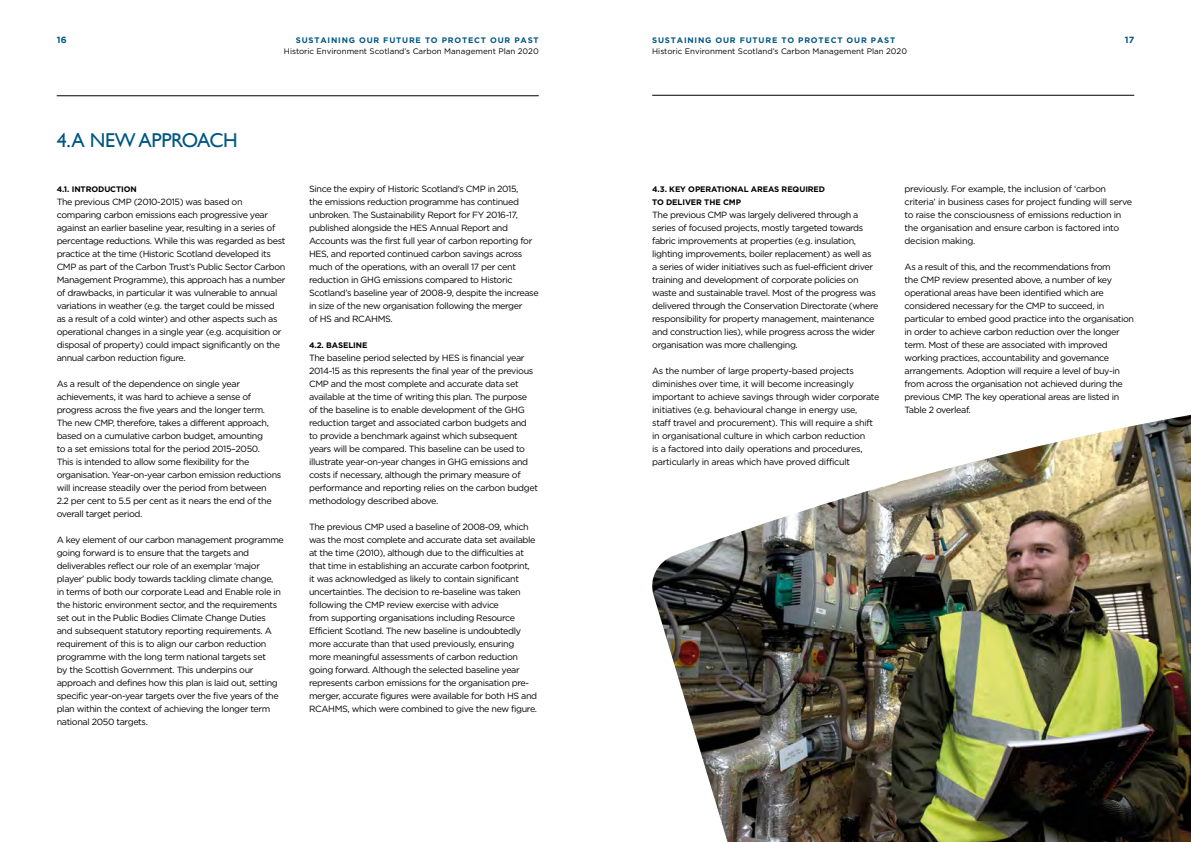
<style>
.page{position:relative;width:1191px;height:842px;background:#fff}
.page>*{position:absolute;margin:0;border:0;box-sizing:border-box;transform-origin:0 0}
.t1{font:20px "Gill Sans";letter-spacing:-.015em;color:#005685}
.t2{font:9px/13px "Gotham HTF";letter-spacing:-.04em;color:#000}
.t3{font:700 9px "Gotham HTF";color:#005685}
.t4{font:8px "Gotham HTF";color:#000}
.t5{font:700 8px/13px "Gotham HTF";letter-spacing:-.01em;color:#000}
.t6{font:700 8px "Gotham HTF";letter-spacing:.1em;color:#005685}
</style>
<div class="page">
<hr style="left:57px;top:96px;width:482px;height:1px;background:#000">
<hr style="left:652px;top:95px;width:482px;height:1px;background:#000">
<img style="left:652px;top:415px;width:539px;height:427px">
<p class="t6" style="left:296px;top:35px;width:244px">SUSTAINING OUR FUTURE TO PROTECT OUR PAST</p>
<p class="t4" style="left:284px;top:47px;width:256px">Historic Environment Scotland’s Carbon Management Plan 2020</p>
<p class="t6" style="left:652px;top:35px;width:244px">SUSTAINING OUR FUTURE TO PROTECT OUR PAST</p>
<p class="t4" style="left:652px;top:47px;width:256px">Historic Environment Scotland’s Carbon Management Plan 2020</p>
<p class="t3" style="left:57px;top:35px;width:11px">16</p>
<p class="t3" style="left:1124px;top:35px;width:11px">17</p>
<h1 class="t1" style="left:57px;top:129px;width:183px">4.A NEW APPROACH</h1>
<p class="t5" style="left:57px;top:182px;width:82px">4.1. INTRODUCTION</p>
<p class="t2" style="left:57px;top:195px;width:230px">The previous CMP (2010-2015) was based on comparing carbon emissions each progressive year against an earlier baseline year, resulting in a series of percentage reductions. While this was regarded as best practice at the time (Historic Scotland developed its CMP as part of the Carbon Trust’s Public Sector Carbon Management Programme), this approach has a number of drawbacks, in particular it was vulnerable to annual variations in weather (e.g. the target could be missed as a result of a cold winter) and other aspects such as operational changes in a single year (e.g. acquisition or disposal of property) could impact significantly on the annual carbon reduction figure.</p>
<p class="t2" style="left:57px;top:377px;width:226px">As a result of the dependence on single year achievements, it was hard to achieve a sense of progress across the five years and the longer term.<br>The new CMP, therefore, takes a different approach, based on a cumulative carbon budget, amounting<br>to a set emissions total for the period 2015–2050.<br>This is intended to allow some flexibility for the organisation. Year-on-year carbon emission reductions will increase steadily over the period from between<br>2.2 per cent to 5.5 per cent as it nears the end of the overall target period.</p>
<p class="t2" style="left:57px;top:533px;width:229px">A key element of our carbon management programme going forward is to ensure that the targets and deliverables reflect our role of an exemplar ‘major player’ public body towards tackling climate change,<br>in terms of both our corporate Lead and Enable role in the historic environment sector, and the requirements set out in the Public Bodies Climate Change Duties and subsequent statutory reporting requirements. A requirement of this is to align our carbon reduction programme with the long term national targets set<br>by the Scottish Government. This underpins our approach and defines how this plan is laid out, setting specific year-on-year targets over the five years of the plan within the context of achieving the longer term national 2050 targets.</p>
<p class="t2" style="left:309px;top:182px;width:231px">Since the expiry of Historic Scotland’s CMP in 2015,<br>the emissions reduction programme has continued unbroken. The Sustainability Report for FY 2016-17, published alongside the HES Annual Report and Accounts was the first full year of carbon reporting for HES, and reported continued carbon savings across much of the operations, with an overall 17 per cent reduction in GHG emissions compared to Historic Scotland’s baseline year of 2008-9, despite the increase in size of the new organisation following the merger<br>of HS and RCAHMS.</p>
<p class="t5" style="left:309px;top:338px;width:60px">4.2. BASELINE</p>
<p class="t2" style="left:309px;top:351px;width:230px">The baseline period selected by HES is financial year 2014-15 as this represents the final year of the previous CMP and the most complete and accurate data set available at the time of writing this plan. The purpose of the baseline is to enable development of the GHG reduction target and associated carbon budgets and to provide a benchmark against which subsequent years will be compared. This baseline can be used to illustrate year-on-year changes in GHG emissions and costs if necessary, although the primary measure of performance and reporting relies on the carbon budget methodology described above.</p>
<p class="t2" style="left:309px;top:520px;width:230px">The previous CMP used a baseline of 2008-09, which was the most complete and accurate data set available at the time (2010), although due to the difficulties at that time in establishing an accurate carbon footprint, it was acknowledged as likely to contain significant uncertainties. The decision to re-baseline was taken following the CMP review exercise with advice<br>from supporting organisations including Resource Efficient Scotland. The new baseline is undoubtedly more accurate than that used previously, ensuring more meaningful assessments of carbon reduction going forward. Although the selected baseline year represents carbon emissions for the organisation pre&shy;merger, accurate figures were available for both HS and RCAHMS, which were combined to give the new figure.</p>
<p class="t5" style="left:652px;top:182px;width:174px">4.3. KEY OPERATIONAL AREAS REQUIRED<br>TO DELIVER THE CMP</p>
<p class="t2" style="left:652px;top:208px;width:228px">The previous CMP was largely delivered through a series of focused projects, mostly targeted towards fabric improvements at properties (e.g. insulation, lighting improvements, boiler replacement) as well as a series of wider initiatives such as fuel-efficient driver training and development of corporate policies on waste and sustainable travel. Most of the progress was delivered through the Conservation Directorate (where responsibility for property management, maintenance and construction lies), while progress across the wider organisation was more challenging.</p>
<p class="t2" style="left:652px;top:364px;width:229px">As the number of large property-based projects diminishes over time, it will become increasingly important to achieve savings through wider corporate initiatives (e.g. behavioural change in energy use,<br>staff travel and procurement). This will require a shift in organisational culture in which carbon reduction<br>is a factored into daily operations and procedures, particularly in areas which have proved difficult</p>
<p class="t2" style="left:904px;top:182px;width:229px">previously. For example, the inclusion of ‘carbon criteria’ in business cases for project funding will serve to raise the consciousness of emissions reduction in the organisation and ensure carbon is factored into decision making.</p>
<p class="t2" style="left:904px;top:260px;width:231px">As a result of this, and the recommendations from<br>the CMP review presented above, a number of key operational areas have been identified which are considered necessary for the CMP to succeed, in particular to embed good practice into the organisation in order to achieve carbon reduction over the longer term. Most of these are associated with improved working practices, accountability and governance arrangements. Adoption will require a level of buy-in from across the organisation not achieved during the previous CMP. The key operational areas are listed in Table 2 overleaf.</p>
</div>
